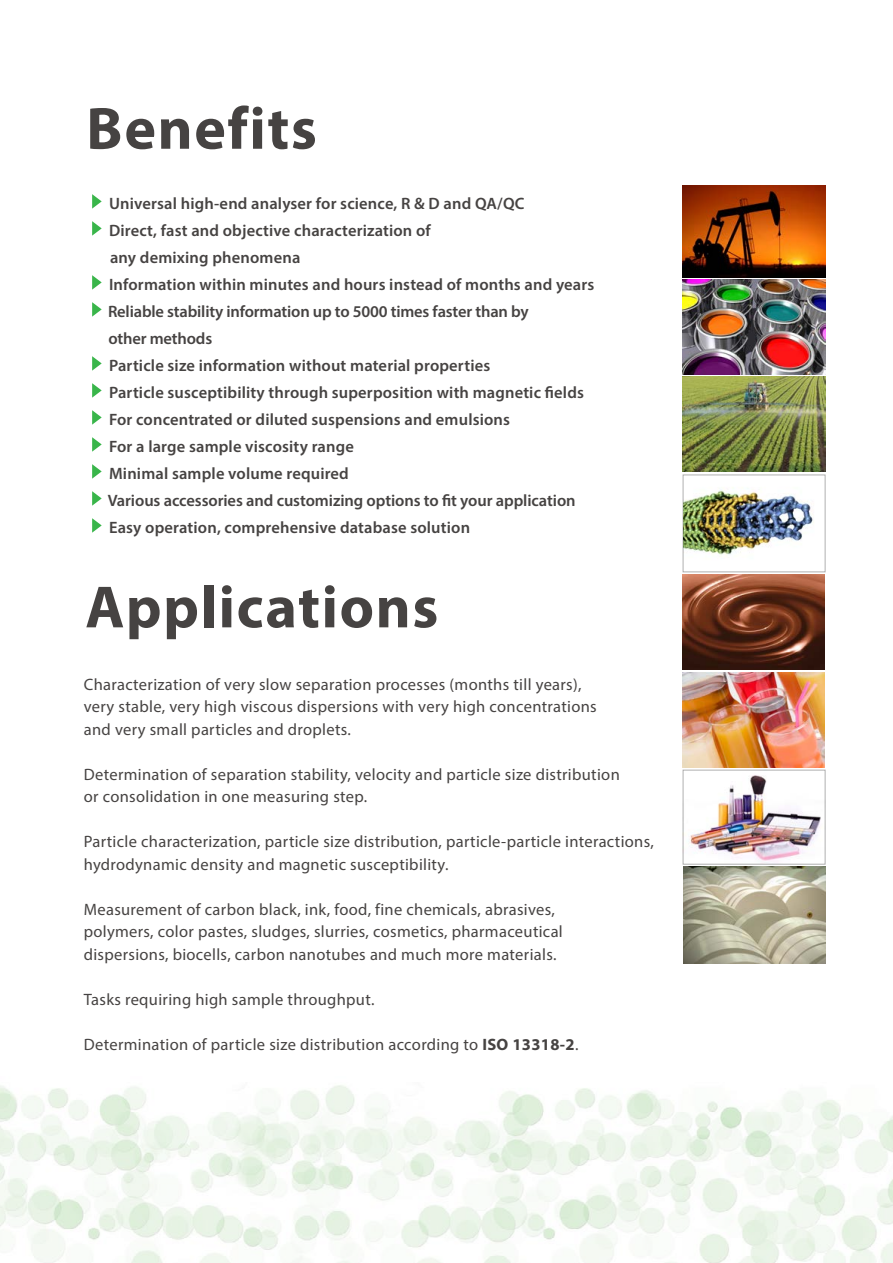
<style>
.page{position:relative;width:893px;height:1263px;background:#fff}
.page>*{position:absolute;margin:0;border:0;box-sizing:border-box;transform-origin:0 0}
.t1{font:700 60px "Myriad Pro";letter-spacing:.025em;color:#464342}
.t2{font:16.5px/22.5px "Myriad Pro";letter-spacing:.02em;color:#464342}
.t3{font:600 16.5px/27px "Myriad Pro";letter-spacing:.01em;color:#464342}
.s1{font-weight:700}
</style>
<div class="page">
<svg style="left:92px;top:194px;width:10px;height:15px"></svg>
<svg style="left:92px;top:221px;width:10px;height:15px"></svg>
<svg style="left:92px;top:275px;width:10px;height:15px"></svg>
<svg style="left:92px;top:302px;width:10px;height:15px"></svg>
<svg style="left:92px;top:356px;width:10px;height:15px"></svg>
<svg style="left:92px;top:383px;width:10px;height:15px"></svg>
<svg style="left:92px;top:410px;width:10px;height:15px"></svg>
<svg style="left:92px;top:437px;width:10px;height:15px"></svg>
<svg style="left:92px;top:464px;width:10px;height:15px"></svg>
<svg style="left:92px;top:491px;width:10px;height:15px"></svg>
<svg style="left:92px;top:518px;width:10px;height:15px"></svg>
<img style="left:683px;top:377px;width:142px;height:95px">
<img style="left:683px;top:672px;width:142px;height:95px">
<img style="left:683px;top:574px;width:142px;height:96px">
<img style="left:682px;top:770px;width:139px;height:93px">
<img style="left:683px;top:280px;width:142px;height:95px">
<img style="left:682px;top:186px;width:143px;height:92px">
<img style="left:685px;top:487px;width:129px;height:68px">
<img style="left:683px;top:867px;width:142px;height:97px">
<img style="left:0;top:1085px;width:893px;height:178px">
<h1 class="t1" style="left:86px;top:89px;width:232px">Benefits</h1>
<p class="t3" style="left:108px;top:189px;width:488px">Universal high-end analyser for science, R &amp; D and QA/QC<br>Direct, fast and objective characterization of<br>any demixing phenomena<br>Information within minutes and hours instead of months and years Reliable stability information up to 5000 times faster than by<br>other methods<br>Particle size information without material properties<br>Particle susceptibility through superposition with magnetic fields For concentrated or diluted suspensions and emulsions<br>For a large sample viscosity range<br>Minimal sample volume required<br>Various accessories and customizing options to fit your application Easy operation, comprehensive database solution</p>
<h1 class="t1" style="left:85px;top:568px;width:354px">Applications</h1>
<p class="t2" style="left:84px;top:673px;width:515px">Characterization of very slow separation processes (months till years), very stable, very high viscous dispersions with very high concentrations and very small particles and droplets.</p>
<p class="t2" style="left:84px;top:763px;width:538px">Determination of separation stability, velocity and particle size distribution or consolidation in one measuring step.</p>
<p class="t2" style="left:84px;top:830px;width:572px">Particle characterization, particle size distribution, particle-particle interactions, hydrodynamic density and magnetic susceptibility.</p>
<p class="t2" style="left:84px;top:898px;width:481px">Measurement of carbon black, ink, food, fine chemicals, abrasives, polymers, color pastes, sludges, slurries, cosmetics, pharmaceutical dispersions, biocells, carbon nanotubes and much more materials.</p>
<p class="t2" style="left:84px;top:988px;width:292px">Tasks requiring high sample throughput.</p>
<p class="t2" style="left:84px;top:1033px;width:496px">Determination of particle size distribution according to <span class="s1">ISO 13318-2</span>.</p>
</div>
